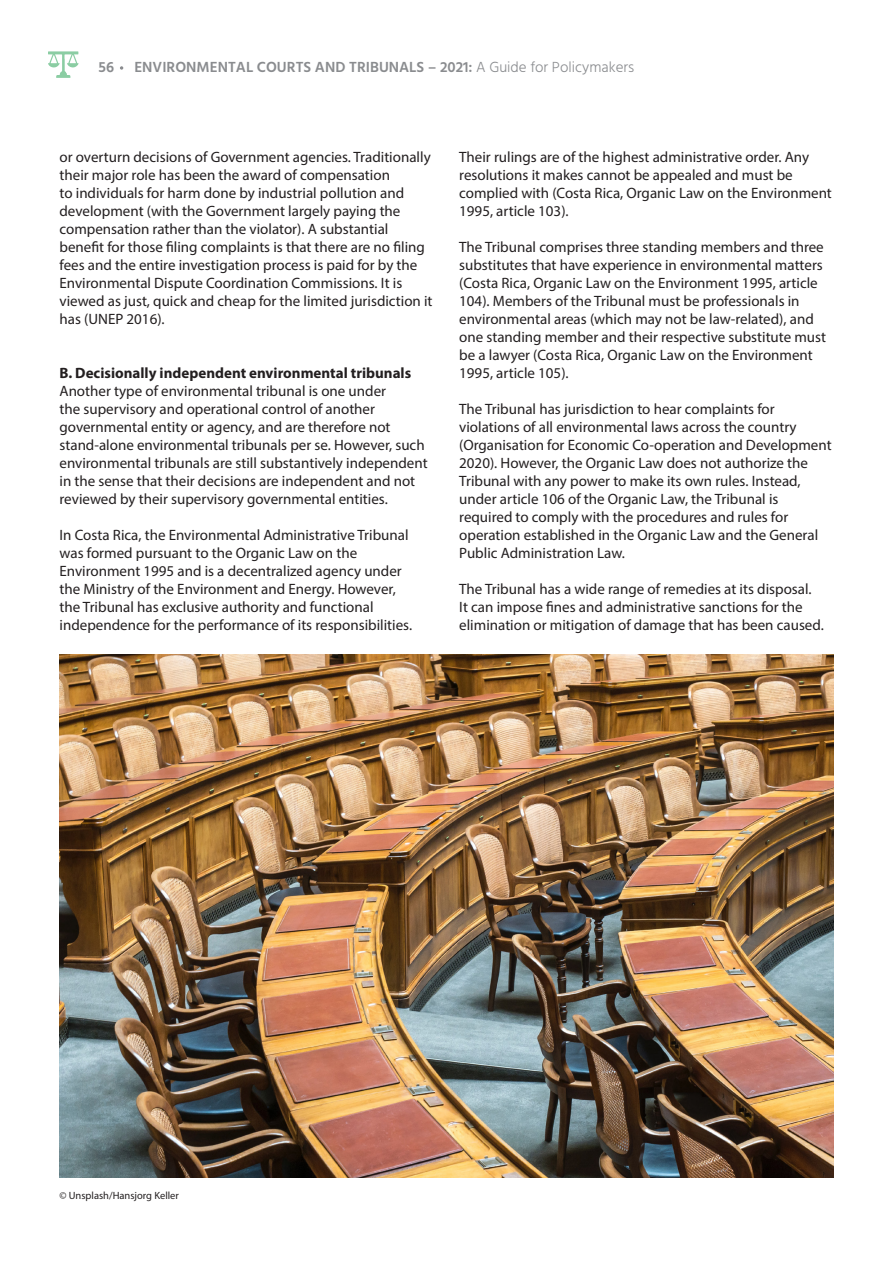
<style>
.page{position:relative;width:893px;height:1263px;background:#fff}
.page>*{position:absolute;margin:0;border:0;box-sizing:border-box;transform-origin:0 0}
.Body_text{font:15px/18px "Myriad Pro";color:#231f20}
.t1{font:600 15px "Hind";color:#8a8c8f}
.Sources{font:10.5px "Myriad Pro";color:#231f20}
.s1{font-weight:300}
.s2{font-weight:700}
</style>
<div class="page">
<svg style="left:48px;top:51px;width:31px;height:27px"></svg>
<svg style="left:120px;top:66px;width:3px;height:4px"></svg>
<img style="left:60px;top:655px;width:773px;height:523px">
<p class="t1" style="left:99px;top:57px;width:17px">56</p>
<p class="t1" style="left:134px;top:57px;width:501px">ENVIRONMENTAL COURTS AND TRIBUNALS – 2021: <span class="s1">A Guide for Policymakers</span></p>
<p class="Body_text" style="left:60px;top:148px;width:375px">or overturn decisions of Government agencies. Traditionally their major role has been the award of compensation<br>to individuals for harm done by industrial pollution and development (with the Government largely paying the compensation rather than the violator). A substantial benefit for those filing complaints is that there are no filing fees and the entire investigation process is paid for by the Environmental Dispute Coordination Commissions. It is viewed as just, quick and cheap for the limited jurisdiction it has (UNEP 2016).</p>
<p class="Body_text" style="left:60px;top:364px;width:370px"><span class="s2">B. Decisionally independent environmental tribunals </span>Another type of environmental tribunal is one under<br>the supervisory and operational control of another governmental entity or agency, and are therefore not stand-alone environmental tribunals per se. However, such environmental tribunals are still substantively independent in the sense that their decisions are independent and not reviewed by their supervisory governmental entities.</p>
<p class="Body_text" style="left:60px;top:526px;width:354px">In Costa Rica, the Environmental Administrative Tribunal was formed pursuant to the Organic Law on the Environment 1995 and is a decentralized agency under the Ministry of the Environment and Energy. However, the Tribunal has exclusive authority and functional independence for the performance of its responsibilities.</p>
<p class="Body_text" style="left:459px;top:148px;width:374px">Their rulings are of the highest administrative order. Any resolutions it makes cannot be appealed and must be complied with (Costa Rica, Organic Law on the Environment 1995, article 103).</p>
<p class="Body_text" style="left:459px;top:238px;width:368px">The Tribunal comprises three standing members and three substitutes that have experience in environmental matters (Costa Rica, Organic Law on the Environment 1995, article 104). Members of the Tribunal must be professionals in environmental areas (which may not be law-related), and one standing member and their respective substitute must be a lawyer (Costa Rica, Organic Law on the Environment 1995, article 105).</p>
<p class="Body_text" style="left:459px;top:400px;width:374px">The Tribunal has jurisdiction to hear complaints for violations of all environmental laws across the country (Organisation for Economic Co-operation and Development 2020). However, the Organic Law does not authorize the Tribunal with any power to make its own rules. Instead, under article 106 of the Organic Law, the Tribunal is required to comply with the procedures and rules for operation established in the Organic Law and the General Public Administration Law.</p>
<p class="Body_text" style="left:459px;top:580px;width:366px">The Tribunal has a wide range of remedies at its disposal.<br>It can impose fines and administrative sanctions for the elimination or mitigation of damage that has been caused.</p>
<p class="Sources" style="left:60px;top:1188px;width:121px">© Unsplash/Hansjorg Keller</p>
</div>
